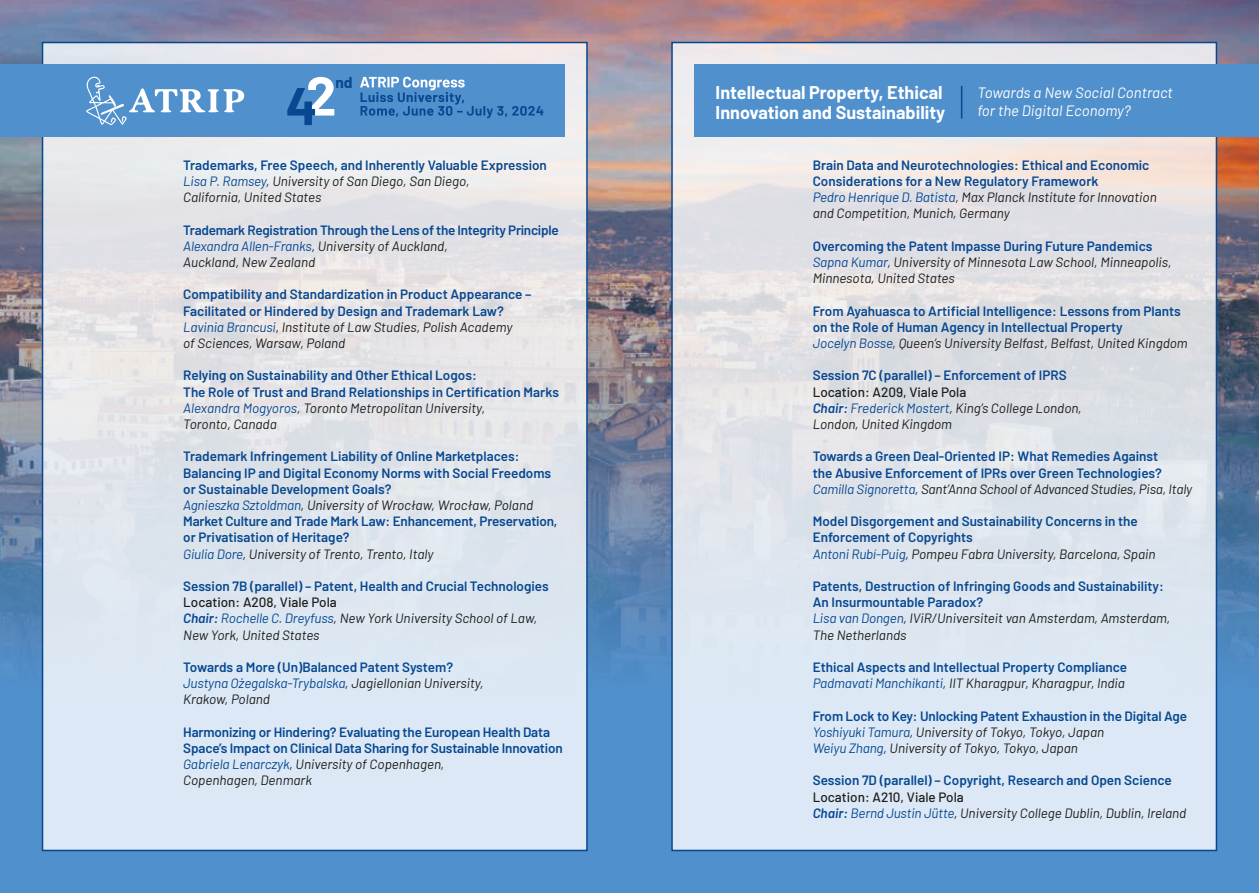
<style>
.page{position:relative;width:1259px;height:893px;background:#fff}
.page>*{position:absolute;margin:0;border:0;box-sizing:border-box;transform-origin:0 0}
.t1{font:700 18px/19.5px "Barlow";color:#fff}
.t2{font:700 15.45px "Barlow";color:#074891}
.t3{font:italic 15px/18px "Barlow";color:#fff}
.t4{font:600 13.5px/16.2px "Barlow";color:#074891}
.t5{font:italic 13.5px/16.2px "Barlow";color:#1d1d1b}
.t6{font:600 13.5px/16.2px "Barlow";letter-spacing:-.02em;color:#074891}
.s1{font-weight:600;font-style:normal;color:#074891}
.s2{color:#074891}
.s3{font-weight:400;font-style:italic}
.s4{font-weight:400;font-style:italic;color:#1d1d1b}
.s5{font-weight:500;font-style:normal}
.s6{font-weight:600;color:#074891}
</style>
<div class="page">
<img style="left:0;top:0;width:1259px;height:893px">
<div style="left:43px;top:43px;width:544px;height:807px;background:linear-gradient(to bottom,#ede7e6,#d8e6f4)"></div>
<svg style="left:674px;top:45px;width:540px;height:803px;background:#dfe4eb"></svg>
<div style="left:0;top:65px;width:565px;height:72px;background:#5090cd"></div>
<svg style="left:86px;top:76px;width:159px;height:49px"></svg>
<svg style="left:360px;top:77px;width:183px;height:41px"></svg>
<svg style="left:287px;top:77px;width:47px;height:48px"></svg>
<div style="left:694px;top:65px;width:565px;height:72px;background:#5090cd"></div>
<hr style="left:961px;top:86px;width:1px;height:33px;background:#074891">
<p class="t2" style="left:335px;top:71px;width:19px">nd</p>
<p class="t5" style="left:183px;top:156px;width:365px"><span class="s1">Trademarks, Free Speech, and Inherently Valuable Expression<br></span><span class="s2">Lisa P. Ramsey</span>, University of San Diego, San Diego,<br>California, United States</p>
<p class="t6" style="left:183px;top:221px;width:377px">Trademark Registration Through the Lens of the Integrity Principle<br><span class="s3">Alexandra Allen-Franks</span><span class="s4">, University of Auckland,<br>Auckland, New Zealand</span></p>
<p class="t4" style="left:183px;top:285px;width:350px">Compatibility and Standardization in Product Appearance – Facilitated or Hindered by Design and Trademark Law?<br><span class="s3">Lavinia Brancusi</span><span class="s4">, Institute of Law Studies, Polish Academy<br>of Sciences, Warsaw, Poland</span></p>
<p class="t4" style="left:183px;top:366px;width:377px">Relying on Sustainability and Other Ethical Logos:<br>The Role of Trust and Brand Relationships in Certification Marks <span class="s3">Alexandra Mogyoros</span><span class="s4">, Toronto Metropolitan University,<br>Toronto, Canada</span></p>
<p class="t4" style="left:183px;top:447px;width:376px">Trademark Infringement Liability of Online Marketplaces:<br>Balancing IP and Digital Economy Norms with Social Freedoms or Sustainable Development Goals?<br><span class="s3">Agnieszka Sztoldman</span><span class="s4">, University of Wrocław, Wrocław, Poland </span>Market Culture and Trade Mark Law: Enhancement, Preservation, or Privatisation of Heritage?<br><span class="s3">Giulia Dore</span><span class="s4">, University of Trento, Trento, Italy</span></p>
<p class="t4" style="left:183px;top:577px;width:367px">Session 7B (parallel) – Patent, Health and Crucial Technologies</p>
<p class="t5" style="left:183px;top:593px;width:356px"><span class="s5">Location: A208, Viale Pola<br></span><span class="s6">Chair:</span> <span class="s2">Rochelle C. Dreyfuss</span>, New York University School of Law,<br>New York, United States</p>
<p class="t4" style="left:183px;top:658px;width:302px">Towards a More (Un)Balanced Patent System?<br><span class="s3">Justyna Ożegalska-Trybalska</span><span class="s4">, Jagiellonian University,<br>Krakow, Poland</span></p>
<p class="t4" style="left:183px;top:723px;width:381px">Harmonizing or Hindering? Evaluating the European Health Data Space’s Impact on Clinical Data Sharing for Sustainable Innovation <span class="s3">Gabriela Lenarczyk</span><span class="s4">, University of Copenhagen,<br>Copenhagen, Denmark</span></p>
<h1 class="t1" style="left:715px;top:81px;width:231px">Intellectual Property, Ethical<br>Innovation and Sustainability</h1>
<p class="t3" style="left:977px;top:83px;width:197px">Towards a New Social Contract for the Digital Economy?</p>
<p class="t4" style="left:812px;top:156px;width:345px">Brain Data and Neurotechnologies: Ethical and Economic Considerations for a New Regulatory Framework<br><span class="s3">Pedro Henrique D. Batista</span><span class="s4">, Max Planck Institute for Innovation and Competition, Munich, Germany</span></p>
<p class="t5" style="left:812px;top:237px;width:360px"><span class="s1">Overcoming the Patent Impasse During Future Pandemics<br></span><span class="s2">Sapna Kumar</span>, University of Minnesota Law School, Minneapolis,<br>Minnesota, United States</p>
<p class="t4" style="left:812px;top:302px;width:376px">From Ayahuasca to Artificial Intelligence: Lessons from Plants on the Role of Human Agency in Intellectual Property<br><span class="s3">Jocelyn Bosse</span><span class="s4">, Queen’s University Belfast, Belfast, United Kingdom</span></p>
<p class="t4" style="left:812px;top:366px;width:256px">Session 7C (parallel) – Enforcement of IPRS</p>
<p class="t5" style="left:812px;top:383px;width:270px"><span class="s5">Location: A209, Viale Pola<br></span><span class="s6">Chair:</span> <span class="s2">Frederick Mostert</span>, King’s College London,<br>London, United Kingdom</p>
<p class="t4" style="left:812px;top:447px;width:381px">Towards a Green Deal-Oriented IP: What Remedies Against<br>the Abusive Enforcement of IPRs over Green Technologies?<br><span class="s3">Camilla Signoretta</span><span class="s4">, Sant’Anna School of Advanced Studies, Pisa, Italy</span></p>
<p class="t4" style="left:812px;top:512px;width:344px">Model Disgorgement and Sustainability Concerns in the<br>Enforcement of Copyrights<br><span class="s3">Antoni Rubí-Puig</span><span class="s4">, Pompeu Fabra University, Barcelona, Spain</span></p>
<p class="t4" style="left:812px;top:577px;width:359px">Patents, Destruction of Infringing Goods and Sustainability:<br>An Insurmountable Paradox?<br><span class="s3">Lisa van Dongen</span><span class="s4">, IViR/Universiteit van Amsterdam, Amsterdam, The Netherlands</span></p>
<p class="t4" style="left:812px;top:658px;width:316px">Ethical Aspects and Intellectual Property Compliance<br><span class="s3">Padmavati Manchikanti</span><span class="s4">, IIT Kharagpur, Kharagpur, India</span></p>
<p class="t5" style="left:812px;top:707px;width:376px"><span class="s1">From Lock to Key: Unlocking Patent Exhaustion in the Digital Age<br></span><span class="s2">Yoshiyuki Tamura</span>, University of Tokyo, Tokyo, Japan<br><span class="s2">Weiyu Zhang</span>, University of Tokyo, Tokyo, Japan</p>
<p class="t4" style="left:812px;top:771px;width:361px">Session 7D (parallel) – Copyright, Research and Open Science</p>
<p class="t5" style="left:812px;top:788px;width:375px"><span class="s5">Location: A210, Viale Pola<br></span><span class="s6">Chair:</span> <span class="s2">Bernd Justin Jütte</span>, University College Dublin, Dublin, Ireland</p>
</div>
